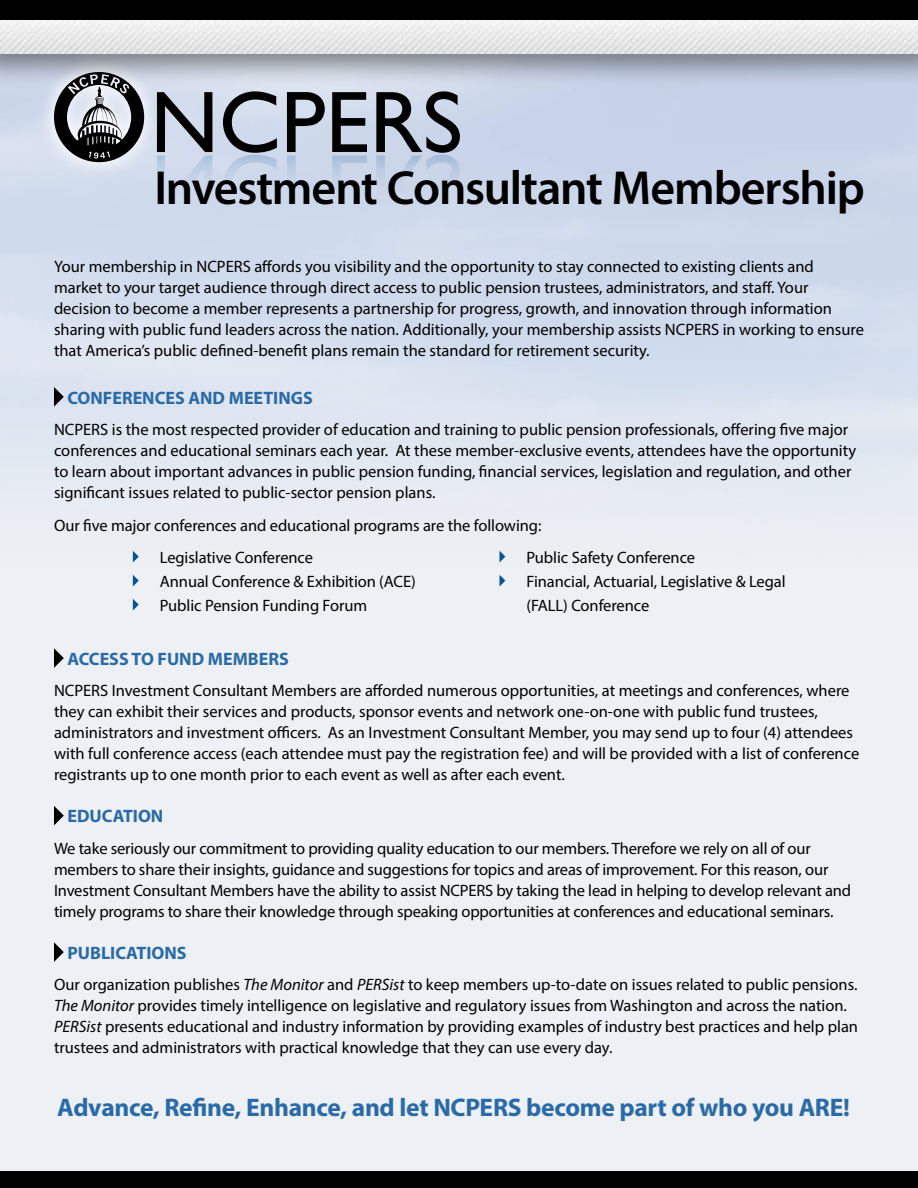
<style>
.page{position:relative;width:918px;height:1188px;background:#fff}
.page>*{position:absolute;margin:0;border:0;box-sizing:border-box;transform-origin:0 0}
.t1{font:87.75px "Gill Sans";color:#000}
.t2{font:600 48px "Myriad Pro";letter-spacing:-.025em;color:#000}
.t3{font:700 25.5px "Myriad Pro";letter-spacing:-.015em;color:#2a6aa6}
.t4{font:700 18px "Myriad Pro";color:#2a6aa6}
.t5{font:16.5px/21px "Myriad Pro";color:#000}
.s1{font-style:italic}
</style>
<div class="page">
<div style="left:0;top:0;width:918px;height:1188px;background:linear-gradient(to bottom,#ccd7eb,#f8f8f7)"></div>
<div style="left:0;top:1172px;width:918px;height:16px;background:#000"></div>
<svg style="left:157px;top:155px;width:303px;height:61px;background:#c9d5e9"></svg>
<div style="left:36px;top:54px;width:126px;height:126px;background:#fff;opacity:.84"></div>
<svg style="left:54px;top:88px;width:90px;height:74px;background:#76797d"></svg>
<div style="left:0;top:3px;width:918px;height:85px;background:#000;opacity:.45"></div>
<img style="left:0;top:20px;width:918px;height:34px">
<div style="left:0;top:0;width:918px;height:20px;background:#000"></div>
<svg style="left:54px;top:387px;width:10px;height:20px"></svg>
<svg style="left:133px;top:551px;width:6px;height:12px"></svg>
<svg style="left:133px;top:575px;width:6px;height:12px"></svg>
<svg style="left:133px;top:599px;width:6px;height:12px"></svg>
<svg style="left:500px;top:551px;width:5px;height:11px"></svg>
<svg style="left:500px;top:575px;width:5px;height:11px"></svg>
<svg style="left:54px;top:648px;width:10px;height:20px"></svg>
<svg style="left:54px;top:806px;width:10px;height:19px"></svg>
<svg style="left:54px;top:942px;width:10px;height:20px"></svg>
<h1 class="t1" style="left:150px;top:71px;width:314px">NCPERS</h1>
<h2 class="t2" style="left:154px;top:158px;width:712px">Investment Consultant Membership</h2>
<p class="t5" style="left:54px;top:255px;width:812px">Your membership in NCPERS affords you visibility and the opportunity to stay connected to existing clients and market to your target audience through direct access to public pension trustees, administrators, and staff. Your decision to become a member represents a partnership for progress, growth, and innovation through information sharing with public fund leaders across the nation. Additionally, your membership assists NCPERS in working to ensure that America’s public defined-benefit plans remain the standard for retirement security.</p>
<p class="t4" style="left:67px;top:386px;width:247px">CONFERENCES AND MEETINGS</p>
<p class="t5" style="left:54px;top:419px;width:804px">NCPERS is the most respected provider of education and training to public pension professionals, offering five major conferences and educational seminars each year. At these member-exclusive events, attendees have the opportunity to learn about important advances in public pension funding, financial services, legislation and regulation, and other significant issues related to public-sector pension plans.</p>
<p class="t5" style="left:160px;top:510px;width:383px;line-height:31.3px;text-indent:-106px">Our five major conferences and educational programs are the following:<br>Legislative Conference</p>
<p class="t5" style="left:160px;top:569px;width:257px;line-height:24px">Annual Conference &amp; Exhibition (ACE)<br>Public Pension Funding Forum</p>
<p class="t5" style="left:527px;top:545px;width:261px;line-height:24px">Public Safety Conference<br>Financial, Actuarial, Legislative &amp; Legal (FALL) Conference</p>
<p class="t4" style="left:67px;top:647px;width:223px">ACCESS TO FUND MEMBERS</p>
<p class="t5" style="left:54px;top:680px;width:807px">NCPERS Investment Consultant Members are afforded numerous opportunities, at meetings and conferences, where they can exhibit their services and products, sponsor events and network one-on-one with public fund trustees, administrators and investment officers. As an Investment Consultant Member, you may send up to four (4) attendees with full conference access (each attendee must pay the registration fee) and will be provided with a list of conference registrants up to one month prior to each event as well as after each event.</p>
<p class="t4" style="left:67px;top:805px;width:97px">EDUCATION</p>
<p class="t5" style="left:54px;top:838px;width:799px">We take seriously our commitment to providing quality education to our members. Therefore we rely on all of our members to share their insights, guidance and suggestions for topics and areas of improvement. For this reason, our Investment Consultant Members have the ability to assist NCPERS by taking the lead in helping to develop relevant and timely programs to share their knowledge through speaking opportunities at conferences and educational seminars.</p>
<p class="t4" style="left:67px;top:941px;width:121px">PUBLICATIONS</p>
<p class="t5" style="left:54px;top:974px;width:806px">Our organization publishes <span class="s1">The Monitor</span> and <span class="s1">PERSist</span> to keep members up-to-date on issues related to public pensions.<br><span class="s1">The Monitor</span> provides timely intelligence on legislative and regulatory issues from Washington and across the nation.<br><span class="s1">PERSist</span> presents educational and industry information by providing examples of industry best practices and help plan trustees and administrators with practical knowledge that they can use every day.</p>
<h3 class="t3" style="left:57px;top:1091px;width:794px">Advance, Refine, Enhance, and let NCPERS become part of who you ARE!</h3>
</div>
